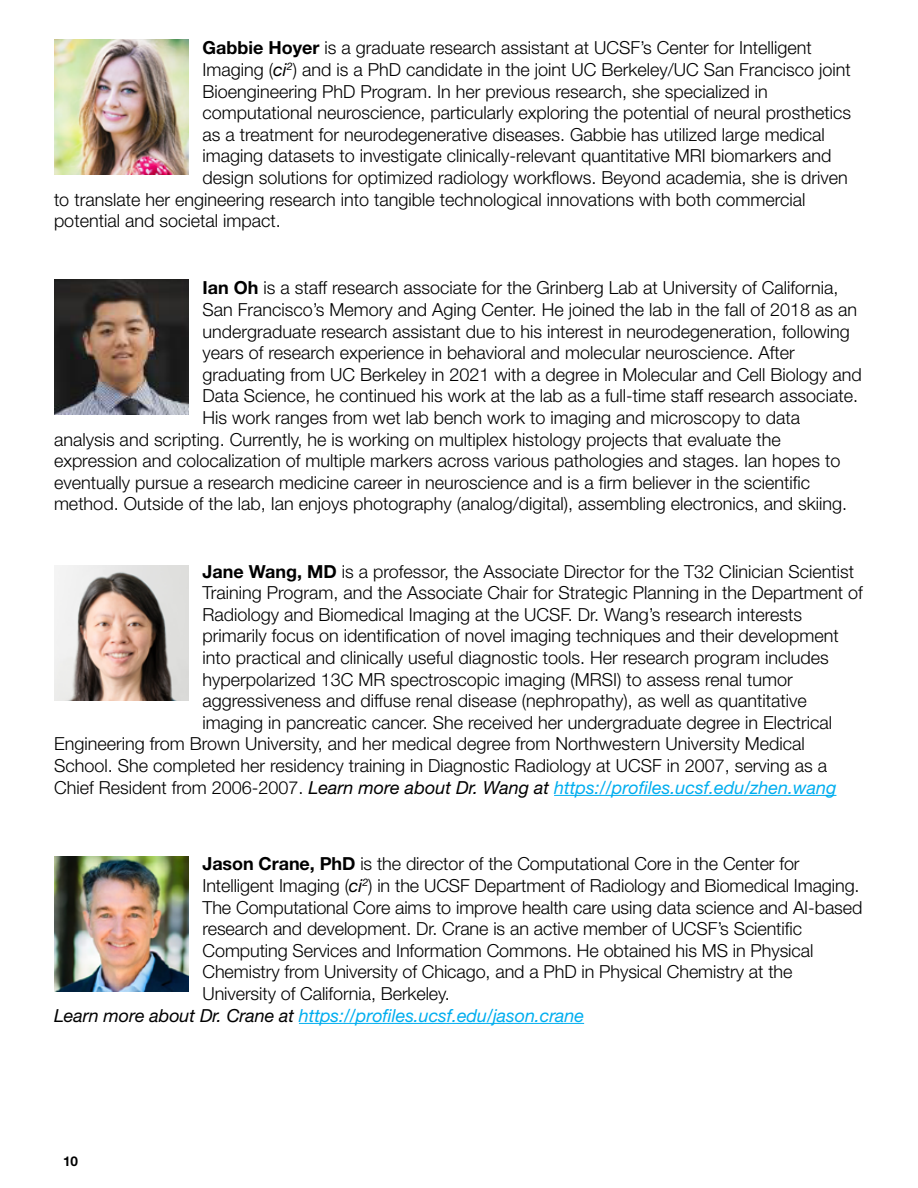
<style>
.page{position:relative;width:918px;height:1188px;background:#fff}
.page>*{position:absolute;margin:0;border:0;box-sizing:border-box;transform-origin:0 0}
.Normal_wrd_6{font:300 18px "Helvetica Neue LT Std";color:#000}
.Normal_wrd_6-2{font:italic 18px "Helvetica Neue LT Std";letter-spacing:-.005em;color:#00aeef}
.t1{font:700 13.5px "Helvetica Neue LT Std";color:#000}
.s1{font-weight:700}
.s2{font-weight:400;font-style:italic}
.s3{font-weight:300;font-style:normal;color:#000}
.s4{color:#000}
</style>
<div class="page">
<hr style="left:554px;top:795px;width:282px;height:1px;background:#00aeef">
<hr style="left:299px;top:1023px;width:285px;height:1px;background:#00aeef">
<img style="left:54px;top:39px;width:135px;height:135px">
<img style="left:54px;top:279px;width:135px;height:135px">
<img style="left:54px;top:566px;width:135px;height:135px">
<img style="left:54px;top:857px;width:135px;height:135px">
<p class="Normal_wrd_6" style="left:202px;top:37px;width:611px"><span class="s1">Gabbie Hoyer</span> is a graduate research assistant at UCSF’s Center for Intelligent</p>
<p class="Normal_wrd_6" style="left:202px;top:59px;width:650px">Imaging (<span class="s2">ci</span><sup>2</sup>) and is a PhD candidate in the joint UC Berkeley/UC San Francisco joint</p>
<p class="Normal_wrd_6" style="left:202px;top:80px;width:567px">Bioengineering PhD Program. In her previous research, she specialized in</p>
<p class="Normal_wrd_6" style="left:202px;top:102px;width:650px">computational neuroscience, particularly exploring the potential of neural prosthetics</p>
<p class="Normal_wrd_6" style="left:202px;top:123px;width:624px">as a treatment for neurodegenerative diseases. Gabbie has utilized large medical</p>
<p class="Normal_wrd_6" style="left:202px;top:145px;width:631px">imaging datasets to investigate clinically-relevant quantitative MRI biomarkers and</p>
<p class="Normal_wrd_6" style="left:202px;top:167px;width:647px">design solutions for optimized radiology workflows. Beyond academia, she is driven</p>
<p class="Normal_wrd_6" style="left:54px;top:188px;width:753px">to translate her engineering research into tangible technological innovations with both commercial</p>
<p class="Normal_wrd_6" style="left:54px;top:210px;width:228px">potential and societal impact.</p>
<p class="Normal_wrd_6" style="left:202px;top:277px;width:638px"><span class="s1">Ian Oh</span> is a staff research associate for the Grinberg Lab at University of California,</p>
<p class="Normal_wrd_6" style="left:202px;top:299px;width:656px">San Francisco’s Memory and Aging Center. He joined the lab in the fall of 2018 as an</p>
<p class="Normal_wrd_6" style="left:202px;top:320px;width:649px">undergraduate research assistant due to his interest in neurodegeneration, following</p>
<p class="Normal_wrd_6" style="left:202px;top:342px;width:594px">years of research experience in behavioral and molecular neuroscience. After</p>
<p class="Normal_wrd_6" style="left:202px;top:363px;width:661px">graduating from UC Berkeley in 2021 with a degree in Molecular and Cell Biology and</p>
<p class="Normal_wrd_6" style="left:202px;top:385px;width:657px">Data Science, he continued his work at the lab as a full-time staff research associate.</p>
<p class="Normal_wrd_6" style="left:202px;top:407px;width:599px">His work ranges from wet lab bench work to imaging and microscopy to data</p>
<p class="Normal_wrd_6" style="left:54px;top:428px;width:728px">analysis and scripting. Currently, he is working on multiplex histology projects that evaluate the</p>
<p class="Normal_wrd_6" style="left:54px;top:450px;width:788px">expression and colocalization of multiple markers across various pathologies and stages. Ian hopes to</p>
<p class="Normal_wrd_6" style="left:54px;top:471px;width:758px">eventually pursue a research medicine career in neuroscience and is a firm believer in the scientific</p>
<p class="Normal_wrd_6" style="left:54px;top:493px;width:795px">method. Outside of the lab, Ian enjoys photography (analog/digital), assembling electronics, and skiing.</p>
<p class="Normal_wrd_6" style="left:202px;top:560px;width:653px"><span class="s1">Jane Wang, MD</span> is a professor, the Associate Director for the T32 Clinician Scientist</p>
<p class="Normal_wrd_6" style="left:202px;top:582px;width:662px">Training Program, and the Associate Chair for Strategic Planning in the Department of</p>
<p class="Normal_wrd_6" style="left:202px;top:603px;width:601px">Radiology and Biomedical Imaging at the UCSF. Dr. Wang’s research interests</p>
<p class="Normal_wrd_6" style="left:202px;top:625px;width:638px">primarily focus on identification of novel imaging techniques and their development</p>
<p class="Normal_wrd_6" style="left:202px;top:647px;width:628px">into practical and clinically useful diagnostic tools. Her research program includes</p>
<p class="Normal_wrd_6" style="left:202px;top:668px;width:592px">hyperpolarized 13C MR spectroscopic imaging (MRSI) to assess renal tumor</p>
<p class="Normal_wrd_6" style="left:202px;top:690px;width:606px">aggressiveness and diffuse renal disease (nephropathy), as well as quantitative</p>
<p class="Normal_wrd_6" style="left:202px;top:711px;width:631px">imaging in pancreatic cancer. She received her undergraduate degree in Electrical</p>
<p class="Normal_wrd_6" style="left:54px;top:733px;width:752px">Engineering from Brown University, and her medical degree from Northwestern University Medical</p>
<p class="Normal_wrd_6" style="left:54px;top:755px;width:775px">School. She completed her residency training in Diagnostic Radiology at UCSF in 2007, serving as a</p>
<p class="Normal_wrd_6-2" style="left:54px;top:776px;width:784px"><span class="s3">Chief Resident from 2006-2007.</span> <span class="s4">Learn more about Dr. Wang at</span> https://profiles.ucsf.edu/zhen.wang</p>
<p class="Normal_wrd_6" style="left:202px;top:853px;width:599px"><span class="s1">Jason Crane, PhD</span> is the director of the Computational Core in the Center for</p>
<p class="Normal_wrd_6" style="left:202px;top:875px;width:659px">Intelligent Imaging (<span class="s2">ci</span><sup>2</sup>) in the UCSF Department of Radiology and Biomedical Imaging.</p>
<p class="Normal_wrd_6" style="left:202px;top:896px;width:661px">The Computational Core aims to improve health care using data science and AI-based</p>
<p class="Normal_wrd_6" style="left:202px;top:918px;width:601px">research and development. Dr. Crane is an active member of UCSF’s Scientific</p>
<p class="Normal_wrd_6" style="left:202px;top:939px;width:612px">Computing Services and Information Commons. He obtained his MS in Physical</p>
<p class="Normal_wrd_6" style="left:202px;top:961px;width:592px">Chemistry from University of Chicago, and a PhD in Physical Chemistry at the</p>
<p class="Normal_wrd_6" style="left:202px;top:983px;width:249px">University of California, Berkeley.</p>
<p class="Normal_wrd_6-2" style="left:54px;top:1004px;width:532px"><span class="s4">Learn more about Dr. Crane at</span> https://profiles.ucsf.edu/jason.crane</p>
<p class="t1" style="left:63px;top:1153px;width:17px">10</p>
</div>
